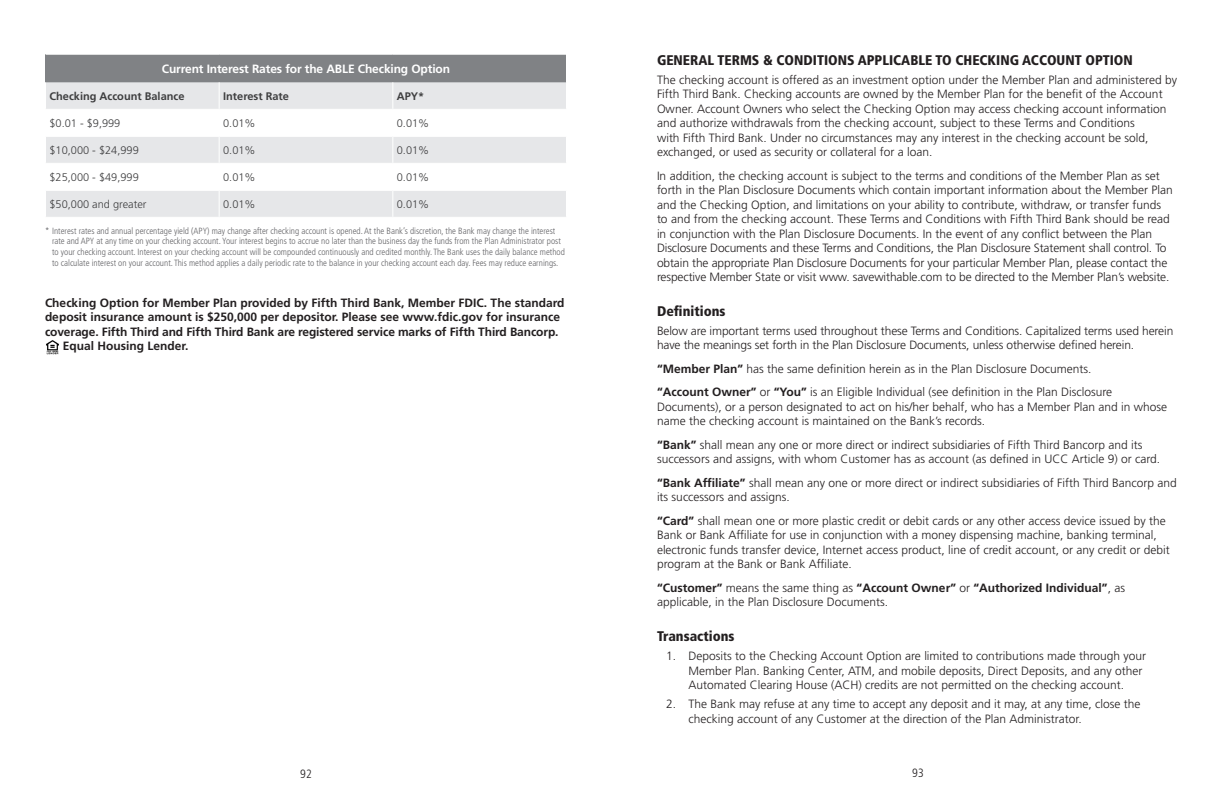
<style>
.page{position:relative;width:1224px;height:792px;background:#fff}
.page>*{position:absolute;margin:0;border:0;box-sizing:border-box;transform-origin:0 0}
.Body_Heading{font:900 condensed 14px "Frutiger LT Std";color:#231f20}
.Body{font:300 12px/14.5px "Frutiger LT Std";color:#231f20}
.Body-2{font:700 12px "Frutiger LT Std";color:#231f20}
.Body_Subhead{font:700 12px "Frutiger LT Std";letter-spacing:-.01em;color:#fff}
.t1{font:300 condensed 12px "Frutiger LT Std";color:#231f20}
.Table_Text{font:300 11px "Frutiger LT Std";color:#3e3e3f}
.Table_Text-2{font:700 11px "Frutiger LT Std";color:#3e3e3f}
.Footnote{font:300 condensed 9px/10.8px "Frutiger LT Std";color:#636366}
.s1{font-weight:700}
</style>
<div class="page">
<div style="left:46px;top:54px;width:520px;height:28px;background:#808285"></div>
<svg style="left:46px;top:82px;width:520px;height:135px;fill:#e6e7e9"></svg>
<hr style="left:45px;top:109px;width:174px;height:1px;background:#fff">
<hr style="left:219px;top:109px;width:174px;height:1px;background:#fff">
<hr style="left:393px;top:109px;width:174px;height:1px;background:#fff">
<hr style="left:45px;top:136px;width:174px;height:1px;background:#fff">
<hr style="left:219px;top:136px;width:174px;height:1px;background:#fff">
<hr style="left:393px;top:136px;width:174px;height:1px;background:#fff">
<hr style="left:45px;top:163px;width:174px;height:1px;background:#fff">
<hr style="left:219px;top:163px;width:174px;height:1px;background:#fff">
<hr style="left:393px;top:163px;width:174px;height:1px;background:#fff">
<hr style="left:45px;top:190px;width:174px;height:1px;background:#fff">
<hr style="left:219px;top:190px;width:174px;height:1px;background:#fff">
<svg style="left:219px;top:82px;width:1px;height:135px"></svg>
<hr style="left:393px;top:190px;width:174px;height:1px;background:#fff">
<svg style="left:392px;top:82px;width:1px;height:135px"></svg>
<hr style="left:46px;top:54px;width:173px;height:1px;background:#fff">
<hr style="left:219px;top:54px;width:174px;height:1px;background:#fff">
<hr style="left:393px;top:54px;width:174px;height:1px;background:#fff">
<img style="left:46px;top:340px;width:13px;height:14px">
<p class="Body_Subhead" style="left:162px;top:62px;width:290px">Current Interest Rates for the ABLE Checking Option</p>
<p class="Table_Text-2" style="left:50px;top:90px;width:137px">Checking Account Balance</p>
<p class="Table_Text-2" style="left:223px;top:90px;width:67px">Interest Rate</p>
<p class="Table_Text-2" style="left:397px;top:90px;width:29px">APY*</p>
<p class="Table_Text" style="left:50px;top:117px;width:72px">$0.01 - $9,999</p>
<p class="Table_Text" style="left:223px;top:117px;width:34px">0.01%</p>
<p class="Table_Text" style="left:397px;top:117px;width:34px">0.01%</p>
<p class="Table_Text" style="left:50px;top:144px;width:91px">$10,000 - $24,999</p>
<p class="Table_Text" style="left:223px;top:144px;width:34px">0.01%</p>
<p class="Table_Text" style="left:397px;top:144px;width:34px">0.01%</p>
<p class="Table_Text" style="left:50px;top:171px;width:91px">$25,000 - $49,999</p>
<p class="Table_Text" style="left:223px;top:171px;width:34px">0.01%</p>
<p class="Table_Text" style="left:397px;top:171px;width:34px">0.01%</p>
<p class="Table_Text" style="left:50px;top:198px;width:99px">$50,000 and greater</p>
<p class="Table_Text" style="left:223px;top:198px;width:34px">0.01%</p>
<p class="Table_Text" style="left:397px;top:198px;width:34px">0.01%</p>
<p class="Footnote" style="left:52px;top:225px;width:514px;text-indent:-7px">* Interest rates and annual percentage yield (APY) may change after checking account is opened. At the Bank’s discretion, the Bank may change the interest rate and APY at any time on your checking account. Your interest begins to accrue no later than the business day the funds from the Plan Administrator post to your checking account. Interest on your checking account will be compounded continuously and credited monthly. The Bank uses the daily balance method to calculate interest on your account. This method applies a daily periodic rate to the balance in your checking account each day. Fees may reduce earnings.</p>
<p class="Body-2" style="left:45px;top:295px;width:521px">Checking Option for Member Plan provided by Fifth Third Bank, Member FDIC. The standard</p>
<p class="Body-2" style="left:45px;top:310px;width:517px">deposit insurance amount is $250,000 per depositor. Please see www.fdic.gov for insurance</p>
<p class="Body-2" style="left:45px;top:324px;width:515px">coverage. Fifth Third and Fifth Third Bank are registered service marks of Fifth Third Bancorp.</p>
<p class="Body-2" style="left:63px;top:339px;width:127px">Equal Housing Lender.</p>
<p class="Body_Heading" style="left:657px;top:51px;width:477px">GENERAL TERMS &amp; CONDITIONS APPLICABLE TO CHECKING ACCOUNT OPTION</p>
<p class="Body" style="left:657px;top:72px;width:522px">The checking account is offered as an investment option under the Member Plan and administered by Fifth Third Bank. Checking accounts are owned by the Member Plan for the benefit of the Account Owner. Account Owners who select the Checking Option may access checking account information and authorize withdrawals from the checking account, subject to these Terms and Conditions<br>with Fifth Third Bank. Under no circumstances may any interest in the checking account be sold, exchanged, or used as security or collateral for a loan.</p>
<p class="Body" style="left:657px;top:168px;width:517px">In addition, the checking account is subject to the terms and conditions of the Member Plan as set forth in the Plan Disclosure Documents which contain important information about the Member Plan and the Checking Option, and limitations on your ability to contribute, withdraw, or transfer funds to and from the checking account. These Terms and Conditions with Fifth Third Bank should be read in conjunction with the Plan Disclosure Documents. In the event of any conflict between the Plan Disclosure Documents and these Terms and Conditions, the Plan Disclosure Statement shall control. To obtain the appropriate Plan Disclosure Documents for your particular Member Plan, please contact the respective Member State or visit www. savewithable.com to be directed to the Member Plan’s website.</p>
<p class="Body_Heading" style="left:657px;top:303px;width:70px">Definitions</p>
<p class="Body" style="left:657px;top:324px;width:518px">Below are important terms used throughout these Terms and Conditions. Capitalized terms used herein have the meanings set forth in the Plan Disclosure Documents, unless otherwise defined herein.</p>
<p class="Body" style="left:657px;top:362px;width:436px"><span class="s1">“Member Plan”</span> has the same definition herein as in the Plan Disclosure Documents.</p>
<p class="Body" style="left:657px;top:385px;width:512px"><span class="s1">“Account Owner”</span> or <span class="s1">“You”</span> is an Eligible Individual (see definition in the Plan Disclosure<br>Documents), or a person designated to act on his/her behalf, who has a Member Plan and in whose name the checking account is maintained on the Bank’s records.</p>
<p class="Body" style="left:657px;top:438px;width:505px"><span class="s1">“Bank”</span> shall mean any one or more direct or indirect subsidiaries of Fifth Third Bancorp and its successors and assigns, with whom Customer has as account (as defined in UCC Article 9) or card.</p>
<p class="Body" style="left:657px;top:476px;width:521px"><span class="s1">“Bank Affiliate”</span> shall mean any one or more direct or indirect subsidiaries of Fifth Third Bancorp and its successors and assigns.</p>
<p class="Body" style="left:657px;top:514px;width:514px"><span class="s1">“Card”</span> shall mean one or more plastic credit or debit cards or any other access device issued by the Bank or Bank Affiliate for use in conjunction with a money dispensing machine, banking terminal, electronic funds transfer device, Internet access product, line of credit account, or any credit or debit program at the Bank or Bank Affiliate.</p>
<p class="Body" style="left:657px;top:581px;width:470px"><span class="s1">“Customer”</span> means the same thing as <span class="s1">“Account Owner”</span> or <span class="s1">“Authorized Individual”</span>, as applicable, in the Plan Disclosure Documents.</p>
<p class="Body_Heading" style="left:657px;top:628px;width:79px">Transactions</p>
<p class="Body" style="left:689px;top:649px;width:459px;text-indent:-22px">1. Deposits to the Checking Account Option are limited to contributions made through your<br>Member Plan. Banking Center, ATM, and mobile deposits, Direct Deposits, and any other<br>Automated Clearing House (ACH) credits are not permitted on the checking account.</p>
<p class="Body" style="left:689px;top:697px;width:454px;text-indent:-22px">2. The Bank may refuse at any time to accept any deposit and it may, at any time, close the checking account of any Customer at the direction of the Plan Administrator.</p>
<p class="t1" style="left:300px;top:767px;width:13px">92</p>
<p class="t1" style="left:912px;top:766px;width:13px">93</p>
</div>
